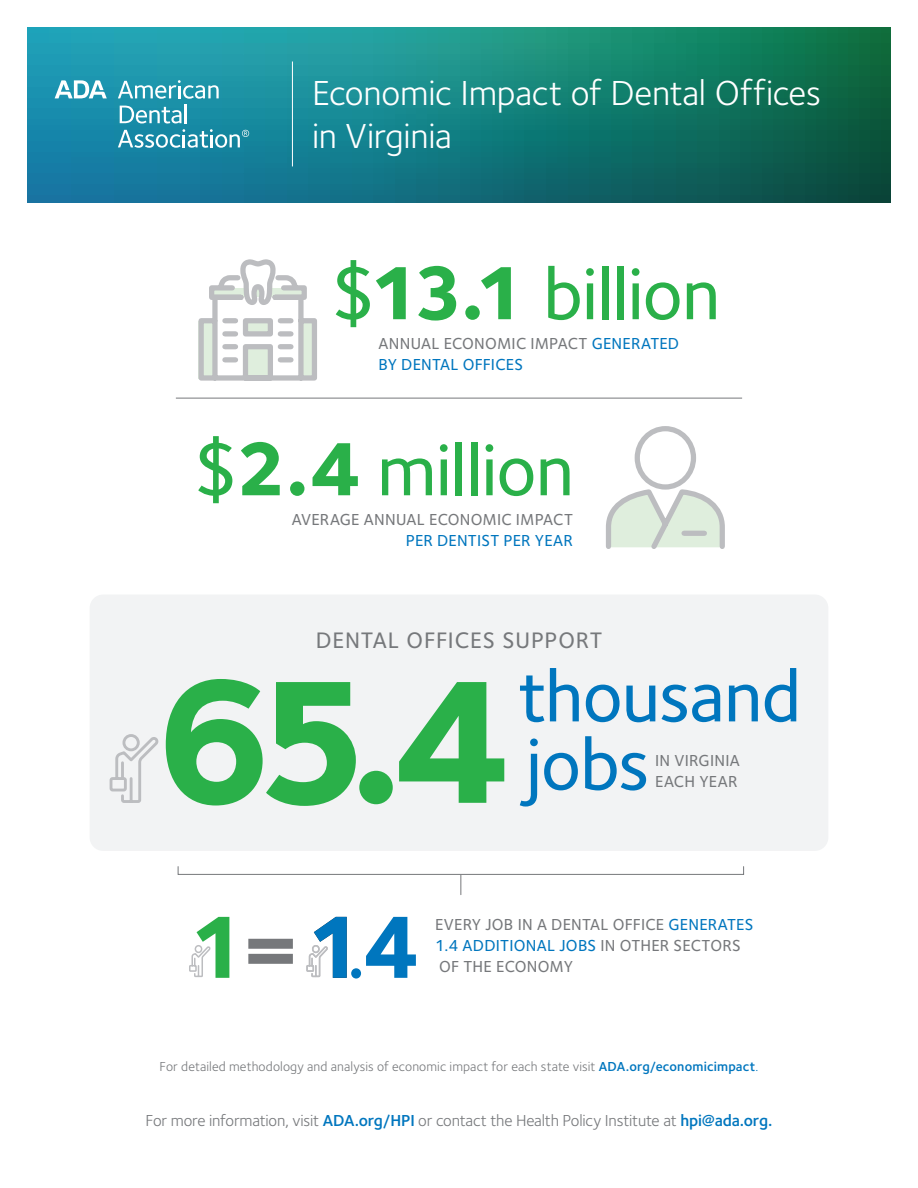
<style>
.page{position:relative;width:918px;height:1188px;background:#fff}
.page>*{position:absolute;margin:0;border:0;box-sizing:border-box;transform-origin:0 0}
.t1{font:800 181.05px "Foundry Sterling";color:#2ab049}
.t2{font:800 78px "Foundry Sterling";color:#76787b}
.t3{font:500 73.95px "Foundry Sterling";letter-spacing:-.015em;color:#2ab049}
.t4{font:500 73.95px/68.2px "Foundry Sterling";letter-spacing:-.01em;color:#0076be}
.t5{font:36px/43.2px "Foundry Sterling";letter-spacing:-.005em;color:#fff}
.t6{font:500 23.25px "Foundry Sterling";letter-spacing:.035em;color:#76787b}
.t7{font:500 16.5px/21.3px "Foundry Sterling";letter-spacing:.015em;color:#76787b;text-align:right}
.t8{font:16.5px "Foundry Sterling";letter-spacing:-.015em;color:#76787b}
.t9{font:500 16.5px/21px "Foundry Sterling";letter-spacing:.01em;color:#0076be}
.t10{font:13.5px "Foundry Sterling";letter-spacing:.01em;color:#76787b}
.s1{font-size:78px}
.s2{font-weight:800;font-size:78px}
.s3{color:#76787b}
.s4{color:#0076be}
.s5{font-weight:600;color:#0076be}
</style>
<div class="page">
<svg style="left:27px;top:27px;width:864px;height:175px;background:#147d7c"></svg>
<hr style="left:292px;top:62px;width:1px;height:104px;background:#fff">
<svg style="left:55px;top:80px;width:52px;height:18px"></svg>
<svg style="left:118px;top:80px;width:131px;height:68px;background:#43a2b6"></svg>
<hr style="left:176px;top:398px;width:566px;height:1px;background:#76787b">
<div style="left:90px;top:595px;width:738px;height:256px;background:#f2f3f4;border-radius:14px"></div>
<svg style="left:606px;top:486px;width:119px;height:63px"></svg>
<div style="left:635px;top:426px;width:61px;height:64px;border:5px solid #bcbdc0;border-radius:50%"></div>
<div style="left:351px;top:968px;width:10px;height:11px;background:#0076be;border-radius:50%"></div>
<svg style="left:366px;top:917px;width:50px;height:61px"></svg>
<svg style="left:198px;top:259px;width:119px;height:122px"></svg>
<svg style="left:306px;top:917px;width:41px;height:61px"></svg>
<svg style="left:189px;top:917px;width:40px;height:61px"></svg>
<div style="left:178px;top:866px;width:566px;height:9px;border:1px solid #76787b"></div>
<svg style="left:460px;top:875px;width:1px;height:20px"></svg>
<svg style="left:109px;top:734px;width:50px;height:69px"></svg>
<p class="t5" style="left:312px;top:70px;width:511px">Economic Impact of Dental Offices in Virginia</p>
<p class="t3" style="left:329px;top:242px;width:393px"><span class="s1">$</span><span class="s2">13.1</span> billion</p>
<p class="t9" style="left:379px;top:333px;width:302px"><span class="s3">ANNUAL ECONOMIC IMPACT</span> GENERATED<br>BY DENTAL OFFICES</p>
<p class="t3" style="left:192px;top:418px;width:384px"><span class="s1">$</span><span class="s2">2.4</span> million</p>
<p class="t7" style="left:292px;top:509px;width:283px">AVERAGE ANNUAL ECONOMIC IMPACT<br><span class="s4">PER DENTIST PER YEAR</span></p>
<p class="t6" style="left:316px;top:624px;width:288px">DENTAL OFFICES SUPPORT</p>
<p class="t1" style="left:155px;top:614px;width:356px">65.4</p>
<p class="t4" style="left:518px;top:660px;width:284px">thousand jobs</p>
<p class="t7" style="left:655px;top:750px;width:86px">IN VIRGINIA</p>
<p class="t7" style="left:655px;top:771px;width:84px">EACH YEAR</p>
<p class="t2" style="left:245px;top:891px;width:53px">=</p>
<p class="t7" style="left:435px;top:913px;width:320px;text-align:left">EVERY JOB IN A DENTAL OFFICE <span class="s4">GENERATES<br>1.4 ADDITIONAL JOBS</span> IN OTHER SECTORS<br>OF THE ECONOMY</p>
<p class="t10" style="left:160px;top:1057px;width:600px">For detailed methodology and analysis of economic impact for each state visit <span class="s5">ADA.org/economicimpact</span><span class="s4">.</span></p>
<p class="t8" style="left:146px;top:1109px;width:628px">For more information, visit <span class="s5">ADA.org/HPI</span> or contact the Health Policy Institute at <span class="s5">hpi@ada.org.</span></p>
</div>
